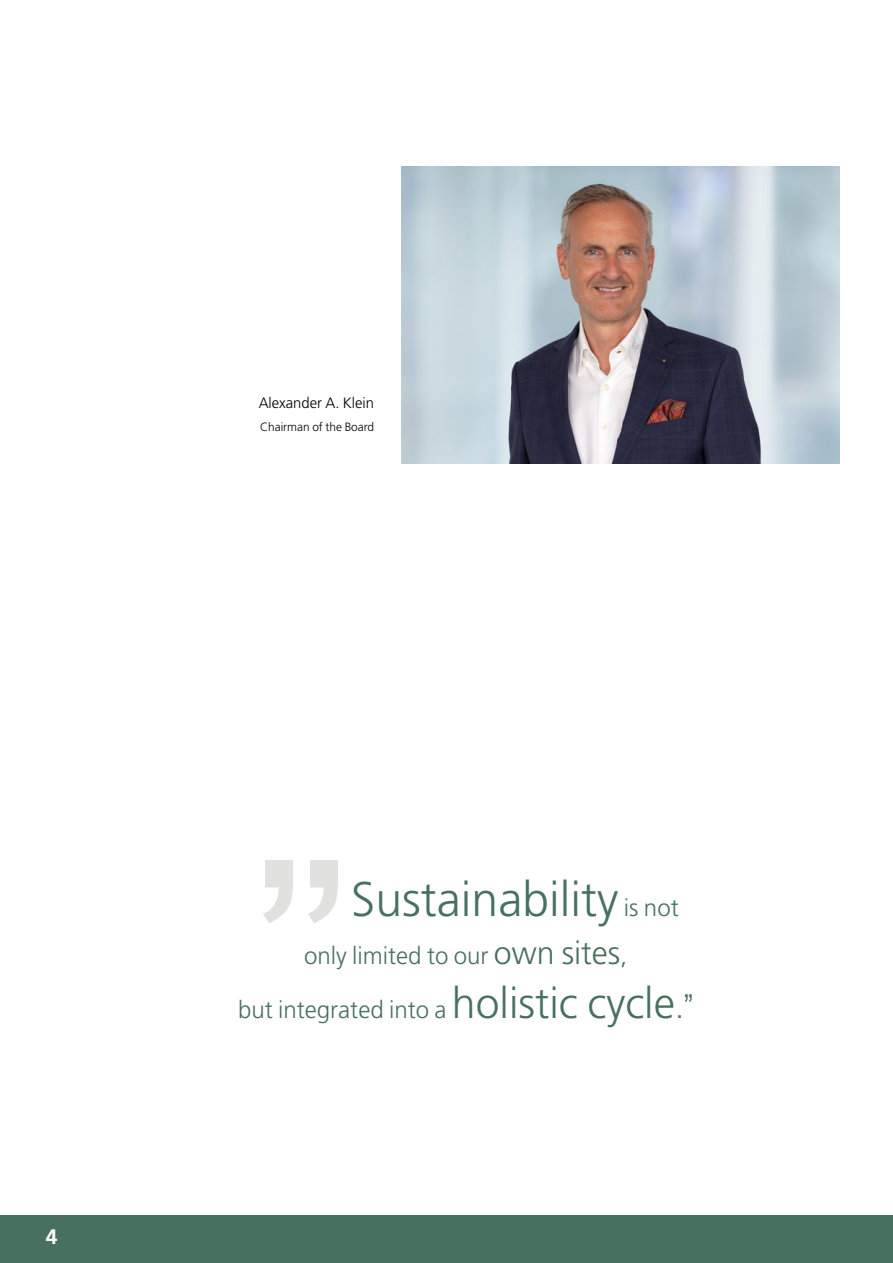
<style>
.page{position:relative;width:893px;height:1263px;background:#fff}
.page>*{position:absolute;margin:0;border:0;box-sizing:border-box;transform-origin:0 0}
.t1{font:269.7px "Arial";color:#e1e2df;scale:1.1 1}
.t2{font:300 48.6px "Frutiger LT Pro";color:#48705e}
.t3{font:300 24.3px "Frutiger LT Pro";color:#48705e}
.t4{font:700 21px "Frutiger LT Pro";color:#fff}
.t5{font:300 15px "Frutiger LT Pro";color:#000}
.t6{font:300 12px "Frutiger LT Pro";color:#000}
.s1{font-size:24.3px}
.s2{font-size:32.4px}
.s3{font-size:43.2px}
.s4{font-size:33px}
.s5{font-family:"Arial Narrow";font-weight:400;font-size:33px}
</style>
<div class="page">
<div style="left:0;top:1215px;width:893px;height:48px;background:#48705e"></div>
<img style="left:402px;top:166px;width:438px;height:298px">
<p class="t4" style="left:46px;top:1224px;width:13px">4</p>
<p class="t5" style="left:259px;top:394px;width:117px">Alexander A. Klein</p>
<p class="t6" style="left:260px;top:419px;width:115px">Chairman of the Board</p>
<h1 class="t1" style="left:252px;top:607px;width:91px">„</h1>
<h2 class="t2" style="left:351px;top:871px;width:329px">Sustainability <span class="s1">is not</span></h2>
<p class="t3" style="left:304px;top:941px;width:325px">only limited to our <span class="s2">own sites</span>,</p>
<p class="t3" style="left:238px;top:995px;width:457px">but integrated into a <span class="s3">holistic cycle</span><span class="s4">.</span><span class="s5">”</span></p>
</div>
